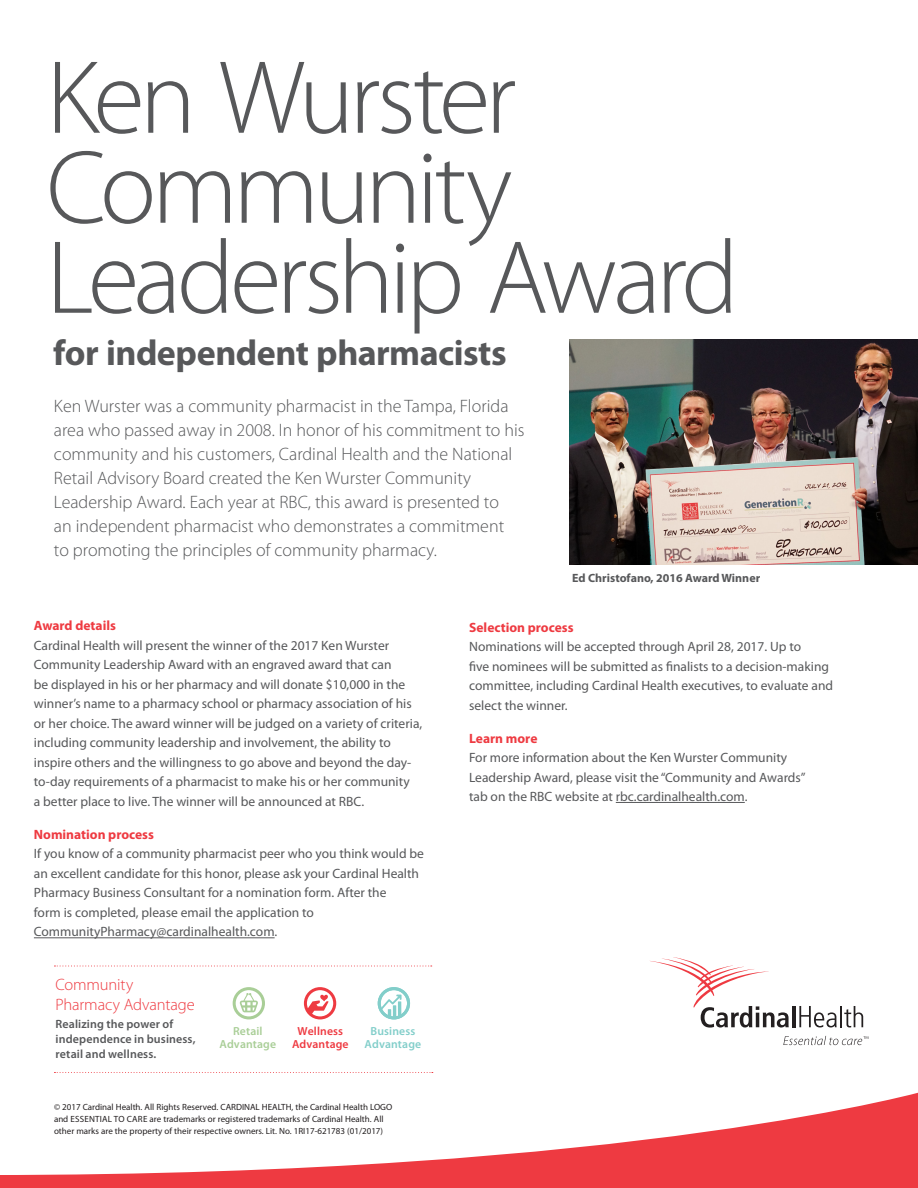
<style>
.page{position:relative;width:918px;height:1188px;background:#fff}
.page>*{position:absolute;margin:0;border:0;box-sizing:border-box;transform-origin:0 0}
.t1{font:300 105px/90px "Myriad Pro";letter-spacing:-.045em;color:#57585a}
.t2{font:700 36px "Myriad Pro";letter-spacing:-.015em;color:#57585a}
.Intro_Red{font:300 18px/24px "Myriad Pro";color:#57585a}
.Body_Copy{font:300 16.5px/19.5px "Myriad Pro";letter-spacing:-.01em;color:#ee3a41}
.Body_9-13{font:13.5px/19.5px "Myriad Pro";color:#57585a}
.Body_Copy-2{font:600 12px/15px "Myriad Pro";letter-spacing:.01em;color:#57585a}
.Check_list{font:700 12px "Myriad Pro";color:#57585a}
.Body_Copy-3{font:600 11.7px/13px "Myriad Pro";letter-spacing:.01em;color:#ee3a41;text-align:center}
.Body_Copy-4{font:600 11.7px/13px "Myriad Pro";letter-spacing:.01em;color:#82ceca;text-align:center}
.Body_Copy-5{font:600 11.7px/13px "Myriad Pro";letter-spacing:.01em;color:#a9ce97;text-align:center}
.t3{font:9px/12px "Myriad Pro";color:#231f20}
.s1{font-weight:700;color:#ee3a41}
</style>
<div class="page">
<hr style="left:34px;top:937px;width:241px;height:1px;background:#57585a">
<hr style="left:616px;top:802px;width:129px;height:1px;background:#57585a">
<svg style="left:783px;top:1036px;width:86px;height:9px"></svg>
<hr style="left:792px;top:1006px;width:4px;height:21px;background:#231f20">
<hr style="left:840px;top:1006px;width:2px;height:21px;background:#231f20">
<svg style="left:650px;top:957px;width:139px;height:71px"></svg>
<svg style="left:844px;top:1006px;width:19px;height:21px"></svg>
<svg style="left:799px;top:1006px;width:38px;height:21px"></svg>
<svg style="left:0;top:1092px;width:918px;height:96px"></svg>
<svg style="left:54px;top:966px;width:378px;height:1px"></svg>
<svg style="left:54px;top:1072px;width:379px;height:1px"></svg>
<svg style="left:380px;top:995px;width:22px;height:23px"></svg>
<hr style="left:393px;top:1005px;width:3px;height:14px;background:#82ceca">
<hr style="left:398px;top:1001px;width:3px;height:16px;background:#82ceca">
<div style="left:378px;top:987px;width:32px;height:32px;border:3px solid #82ceca;border-radius:50%"></div>
<div style="left:233px;top:987px;width:32px;height:32px;border:3px solid #a9ce97;border-radius:50%"></div>
<svg style="left:240px;top:993px;width:18px;height:19px"></svg>
<div style="left:304px;top:987px;width:32px;height:32px;border:3px solid #ee3a41;border-radius:50%"></div>
<svg style="left:306px;top:995px;width:23px;height:19px"></svg>
<img style="left:569px;top:339px;width:349px;height:226px">
<p class="t1" style="left:46px;top:55px;width:694px">Ken Wurster<br>Community<br>Leadership Award</p>
<p class="t2" style="left:53px;top:332px;width:455px">for independent pharmacists</p>
<p class="Intro_Red" style="left:54px;top:395px;width:472px">Ken Wurster was a community pharmacist in the Tampa, Florida area who passed away in 2008. In honor of his commitment to his community and his customers, Cardinal Health and the National Retail Advisory Board created the Ken Wurster Community Leadership Award. Each year at RBC, this award is presented to<br>an independent pharmacist who demonstrates a commitment<br>to promoting the principles of community pharmacy.</p>
<p class="Check_list" style="left:572px;top:572px;width:190px">Ed Christofano, 2016 Award Winner</p>
<p class="Body_9-13" style="left:34px;top:616px;width:390px"><span class="s1">Award details<br></span>Cardinal Health will present the winner of the 2017 Ken Wurster Community Leadership Award with an engraved award that can<br>be displayed in his or her pharmacy and will donate $10,000 in the winner’s name to a pharmacy school or pharmacy association of his or her choice. The award winner will be judged on a variety of criteria, including community leadership and involvement, the ability to inspire others and the willingness to go above and beyond the day&shy;to-day requirements of a pharmacist to make his or her community<br>a better place to live. The winner will be announced at RBC.</p>
<p class="Body_9-13" style="left:34px;top:825px;width:392px"><span class="s1">Nomination process<br></span>If you know of a community pharmacist peer who you think would be an excellent candidate for this honor, please ask your Cardinal Health Pharmacy Business Consultant for a nomination form. After the<br>form is completed, please email the application to CommunityPharmacy@cardinalhealth.com.</p>
<p class="Body_Copy" style="left:56px;top:975px;width:141px">Community<br>Pharmacy Advantage</p>
<p class="Body_Copy-2" style="left:56px;top:1017px;width:142px">Realizing the power of independence in business, retail and wellness.</p>
<p class="Body_Copy-3" style="left:292px;top:1025px;width:58px">Wellness<br>Advantage</p>
<p class="Body_Copy-5" style="left:220px;top:1025px;width:58px">Retail<br>Advantage</p>
<p class="Body_Copy-4" style="left:365px;top:1025px;width:58px">Business<br>Advantage</p>
<p class="t3" style="left:54px;top:1101px;width:340px">© 2017 Cardinal Health. All Rights Reserved. CARDINAL HEALTH, the Cardinal Health LOGO and ESSENTIAL TO CARE are trademarks or registered trademarks of Cardinal Health. All other marks are the property of their respective owners. Lit. No. 1RI17-621783 (01/2017)</p>
<p class="Body_9-13" style="left:469px;top:618px;width:366px"><span class="s1">Selection process<br></span>Nominations will be accepted through April 28, 2017. Up to<br>five nominees will be submitted as finalists to a decision-making committee, including Cardinal Health executives, to evaluate and select the winner.</p>
<p class="Body_9-13" style="left:469px;top:729px;width:338px"><span class="s1">Learn more<br></span>For more information about the Ken Wurster Community Leadership Award, please visit the “Community and Awards” tab on the RBC website at rbc.cardinalhealth.com.</p>
</div>
